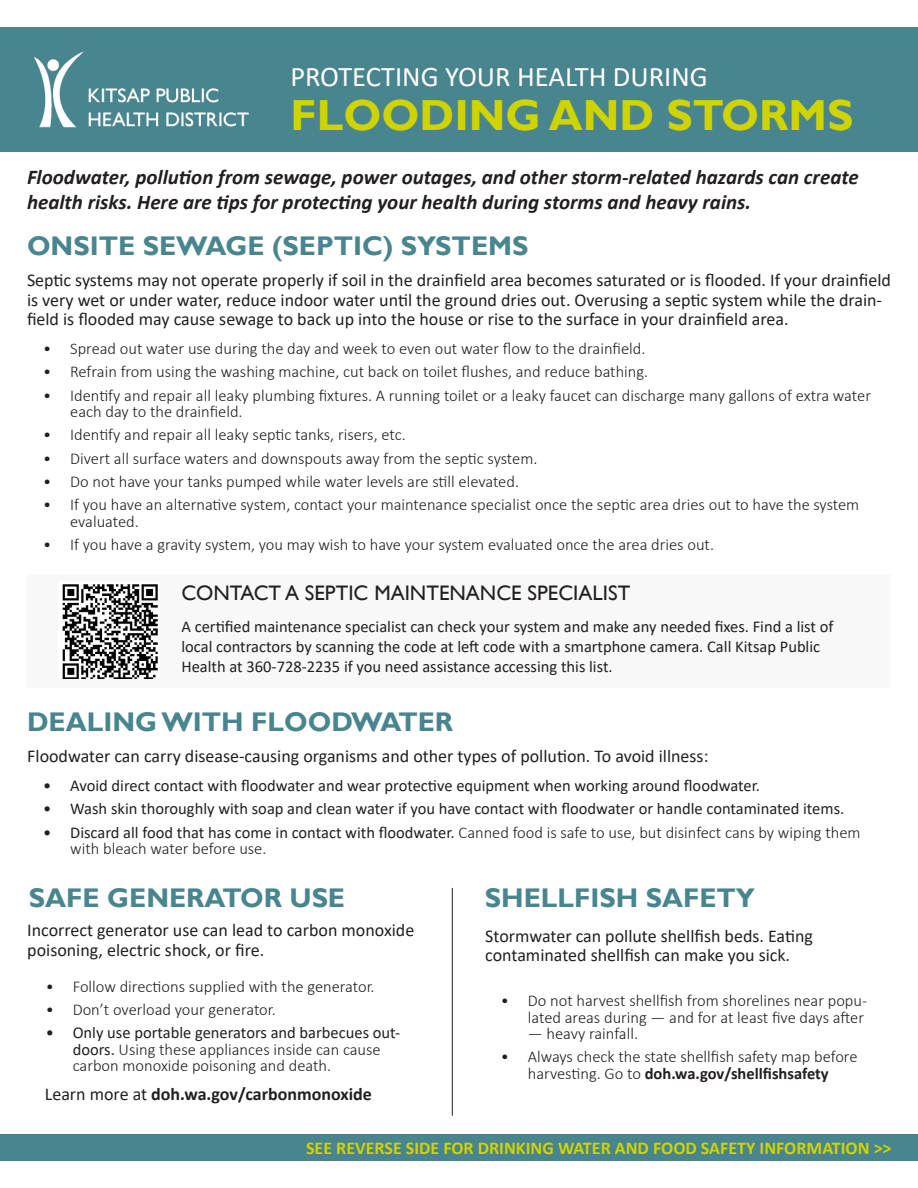
<style>
.page{position:relative;width:918px;height:1188px;background:#fff}
.page>*{position:absolute;margin:0;border:0;box-sizing:border-box;transform-origin:0 0}
.t1{font:700 43.5px "Gill Sans";color:#cfd400}
.t2{font:28.5px "Calibri";color:#fff}
.t3{font:700 27px "Gill Sans";color:#48858e}
.t4{font:italic 700 21px/25.2px "Calibri";color:#231f20}
.t5{font:21px "Gill Sans";color:#231f20}
.t6{font:18px/19.5px "Calibri";color:#231f20}
.t7{font:700 18px "Calibri";color:#cfd400}
.t8{font:700 18px "Calibri";color:#231f20}
.t9{font:300 16.5px/16.5px "Calibri";color:#231f20}
.t10{font:16.5px/19.8px "Calibri";color:#231f20}
.s1{font-weight:400}
.s2{font-weight:700}
</style>
<div class="page">
<div style="left:0;top:27px;width:918px;height:124px;background:#48858e"></div>
<img style="left:34px;top:51px;width:214px;height:77px">
<div style="left:27px;top:574px;width:864px;height:114px;background:#f8f8f9"></div>
<img style="left:62px;top:584px;width:96px;height:95px">
<div style="left:0;top:1134px;width:918px;height:27px;background:#48858e"></div>
<hr style="left:452px;top:888px;width:1px;height:228px;background:#231f20">
<p class="t2" style="left:290px;top:57px;width:419px">PROTECTING YOUR HEALTH DURING</p>
<p class="t1" style="left:290px;top:89px;width:565px">FLOODING AND STORMS</p>
<p class="t4" style="left:27px;top:164px;width:833px">Floodwater, pollution from sewage, power outages, and other storm-related hazards can create health risks. Here are tips for protecting your health during storms and heavy rains.</p>
<p class="t3" style="left:27px;top:229px;width:503px">ONSITE SEWAGE (SEPTIC) SYSTEMS</p>
<p class="t6" style="left:27px;top:270px;width:865px">Septic systems may not operate properly if soil in the drainfield area becomes saturated or is flooded. If your drainfield is very wet or under water, reduce indoor water until the ground dries out. Overusing a septic system while the drain&shy;field is flooded may cause sewage to back up into the house or rise to the surface in your drainfield area.</p>
<p class="t9" style="left:43px;top:340px;width:604px">• Spread out water use during the day and week to even out water flow to the drainfield.</p>
<p class="t9" style="left:43px;top:364px;width:607px">• Refrain from using the washing machine, cut back on toilet flushes, and reduce bathing.</p>
<p class="t9" style="left:70px;top:387px;width:802px;text-indent:-27px">• Identify and repair all leaky plumbing fixtures. A running toilet or a leaky faucet can discharge many gallons of extra water each day to the drainfield.</p>
<p class="t9" style="left:43px;top:427px;width:364px">• Identify and repair all leaky septic tanks, risers, etc.</p>
<p class="t9" style="left:43px;top:450px;width:496px">• Divert all surface waters and downspouts away from the septic system.</p>
<p class="t9" style="left:43px;top:473px;width:477px">• Do not have your tanks pumped while water levels are still elevated.</p>
<p class="t9" style="left:70px;top:496px;width:791px;text-indent:-27px">• If you have an alternative system, contact your maintenance specialist once the septic area dries out to have the system evaluated.</p>
<p class="t9" style="left:43px;top:536px;width:672px">• If you have a gravity system, you may wish to have your system evaluated once the area dries out.</p>
<p class="t5" style="left:181px;top:580px;width:450px">CONTACT A SEPTIC MAINTENANCE SPECIALIST</p>
<p class="t10" style="left:181px;top:616px;width:654px">A certified maintenance specialist can check your system and make any needed fixes. Find a list of local contractors by scanning the code at left code with a smartphone camera. Call Kitsap Public<br>Health at 360-728-2235 if you need assistance accessing this list.</p>
<p class="t3" style="left:27px;top:705px;width:428px">DEALING WITH FLOODWATER</p>
<p class="t6" style="left:27px;top:746px;width:683px">Floodwater can carry disease-causing organisms and other types of pollution. To avoid illness:</p>
<p class="t10" style="left:43px;top:775px;width:718px">• Avoid direct contact with floodwater and wear protective equipment when working around floodwater.</p>
<p class="t10" style="left:43px;top:799px;width:803px">• Wash skin thoroughly with soap and clean water if you have contact with floodwater or handle contaminated items.</p>
<p class="t9" style="left:70px;top:824px;width:792px;text-indent:-27px"><span class="s1">• Discard all food that has come in contact with floodwater.</span> Canned food is safe to use, but disinfect cans by wiping them with bleach water before use.</p>
<p class="t3" style="left:29px;top:881px;width:318px">SAFE GENERATOR USE</p>
<p class="t6" style="left:27px;top:920px;width:389px">Incorrect generator use can lead to carbon monoxide poisoning, electric shock, or fire.</p>
<p class="t9" style="left:46px;top:978px;width:330px">• Follow directions supplied with the generator.</p>
<p class="t9" style="left:46px;top:1001px;width:232px">• Don’t overload your generator.</p>
<p class="t9" style="left:73px;top:1025px;width:329px;text-indent:-27px"><span class="s1">• Only use portable generators and barbecues out&shy;doors.</span> Using these appliances inside can cause carbon monoxide poisoning and death.</p>
<p class="t8" style="left:45px;top:1081px;width:329px"><span class="s1">Learn more at</span> doh.wa.gov/carbonmonoxide</p>
<p class="t3" style="left:485px;top:881px;width:272px">SHELLFISH SAFETY</p>
<p class="t6" style="left:485px;top:925px;width:329px">Stormwater can pollute shellfish beds. Eating contaminated shellfish can make you sick.</p>
<p class="t9" style="left:501px;top:992px;width:368px;text-align:right">• Do not harvest shellfish from shorelines near popu&shy;lated areas during — and for at least five days after</p>
<p class="t9" style="left:528px;top:1025px;width:112px">— heavy rainfall.</p>
<p class="t9" style="left:501px;top:1048px;width:358px;text-align:center">• Always check the state shellfish safety map before harvesting. Go to <span class="s2">doh.wa.gov/shellfishsafety</span></p>
<p class="t7" style="left:306px;top:1135px;width:587px">SEE REVERSE SIDE FOR DRINKING WATER AND FOOD SAFETY INFORMATION &gt;&gt;</p>
</div>
